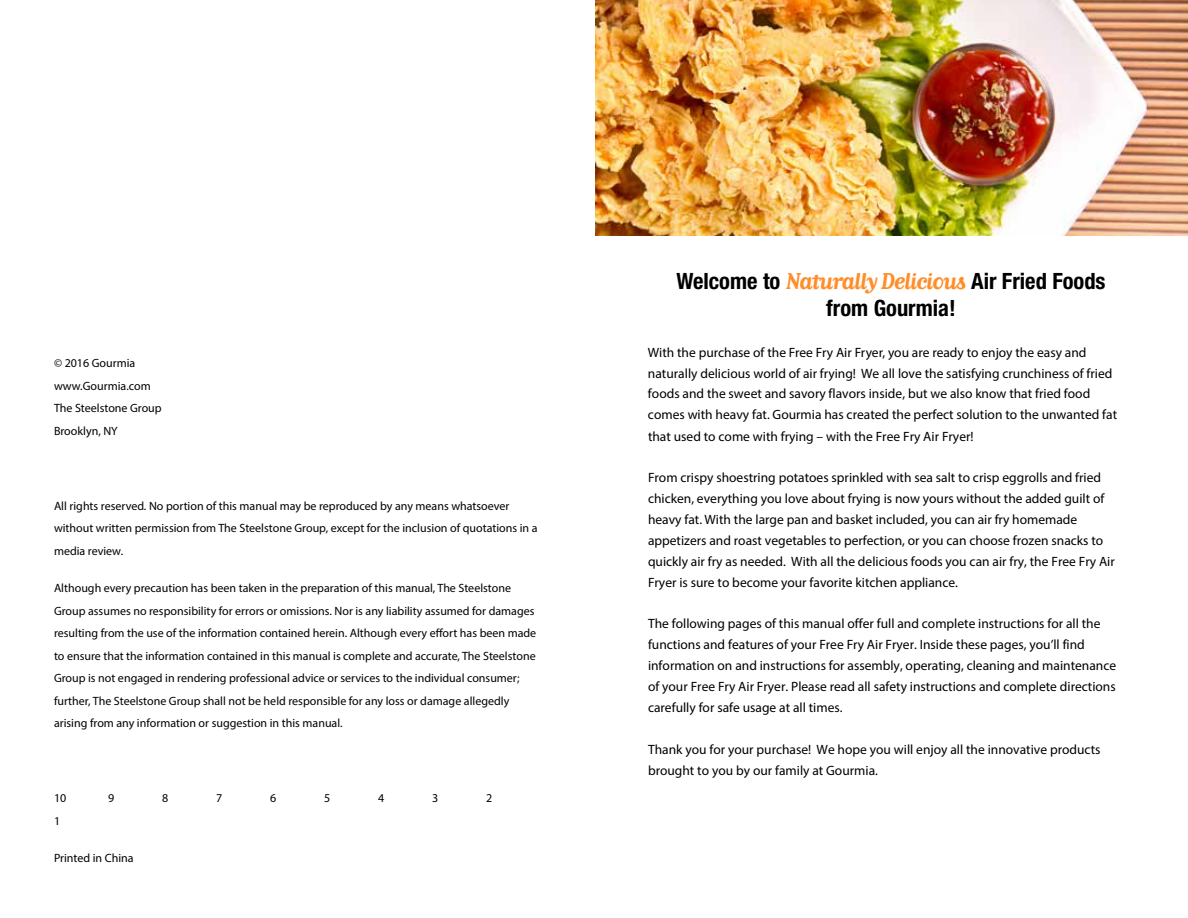
<style>
.page{position:relative;width:1188px;height:918px;background:#fff}
.page>*{position:absolute;margin:0;border:0;box-sizing:border-box;transform-origin:0 0}
.t1{font:700 condensed 22.5px/27px "Helvetica Neue LT Std";color:#000;text-align:center}
.t2{font:13.5px/21px "Myriad Pro";color:#000}
.t3{font:12px/22.5px "Myriad Pro";color:#000}
.s1{font-family:"Matrix Script";font-stretch:normal;color:#ff8e2a}
</style>
<div class="page">
<img style="left:595px;top:0;width:593px;height:236px">
<p class="t3" style="left:54px;top:352px;width:109px">© 2016 Gourmia www.Gourmia.com<br>The Steelstone Group<br>Brooklyn, NY</p>
<p class="t3" style="left:54px;top:494px;width:485px">All rights reserved. No portion of this manual may be reproduced by any means whatsoever without written permission from The Steelstone Group, except for the inclusion of quotations in a media review.</p>
<p class="t3" style="left:54px;top:577px;width:484px">Although every precaution has been taken in the preparation of this manual, The Steelstone Group assumes no responsibility for errors or omissions. Nor is any liability assumed for damages resulting from the use of the information contained herein. Although every effort has been made to ensure that the information contained in this manual is complete and accurate, The Steelstone Group is not engaged in rendering professional advice or services to the individual consumer; further, The Steelstone Group shall not be held responsible for any loss or damage allegedly arising from any information or suggestion in this manual.</p>
<p class="t3" style="left:54px;top:787px;width:14px">10</p>
<p class="t3" style="left:108px;top:787px;width:8px">9</p>
<p class="t3" style="left:162px;top:787px;width:8px">8</p>
<p class="t3" style="left:216px;top:787px;width:8px">7</p>
<p class="t3" style="left:270px;top:787px;width:8px">6</p>
<p class="t3" style="left:324px;top:787px;width:8px">5</p>
<p class="t3" style="left:378px;top:787px;width:8px">4</p>
<p class="t3" style="left:432px;top:787px;width:8px">3</p>
<p class="t3" style="left:486px;top:787px;width:8px">2</p>
<p class="t3" style="left:54px;top:809px;width:8px">1</p>
<p class="t3" style="left:54px;top:847px;width:81px">Printed in China</p>
<h1 class="t1" style="left:676px;top:267px;width:431px">Welcome to <span class="s1">Naturally Delicious</span> Air Fried Foods from Gourmia!</h1>
<p class="t2" style="left:648px;top:342px;width:471px">With the purchase of the Free Fry Air Fryer, you are ready to enjoy the easy and naturally delicious world of air frying! We all love the satisfying crunchiness of fried foods and the sweet and savory flavors inside, but we also know that fried food comes with heavy fat. Gourmia has created the perfect solution to the unwanted fat that used to come with frying – with the Free Fry Air Fryer!</p>
<p class="t2" style="left:648px;top:467px;width:468px">From crispy shoestring potatoes sprinkled with sea salt to crisp eggrolls and fried chicken, everything you love about frying is now yours without the added guilt of heavy fat. With the large pan and basket included, you can air fry homemade appetizers and roast vegetables to perfection, or you can choose frozen snacks to quickly air fry as needed. With all the delicious foods you can air fry, the Free Fry Air Fryer is sure to become your favorite kitchen appliance.</p>
<p class="t2" style="left:648px;top:613px;width:470px">The following pages of this manual offer full and complete instructions for all the functions and features of your Free Fry Air Fryer. Inside these pages, you’ll find information on and instructions for assembly, operating, cleaning and maintenance of your Free Fry Air Fryer. Please read all safety instructions and complete directions carefully for safe usage at all times.</p>
<p class="t2" style="left:648px;top:738px;width:454px">Thank you for your purchase! We hope you will enjoy all the innovative products brought to you by our family at Gourmia.</p>
</div>
